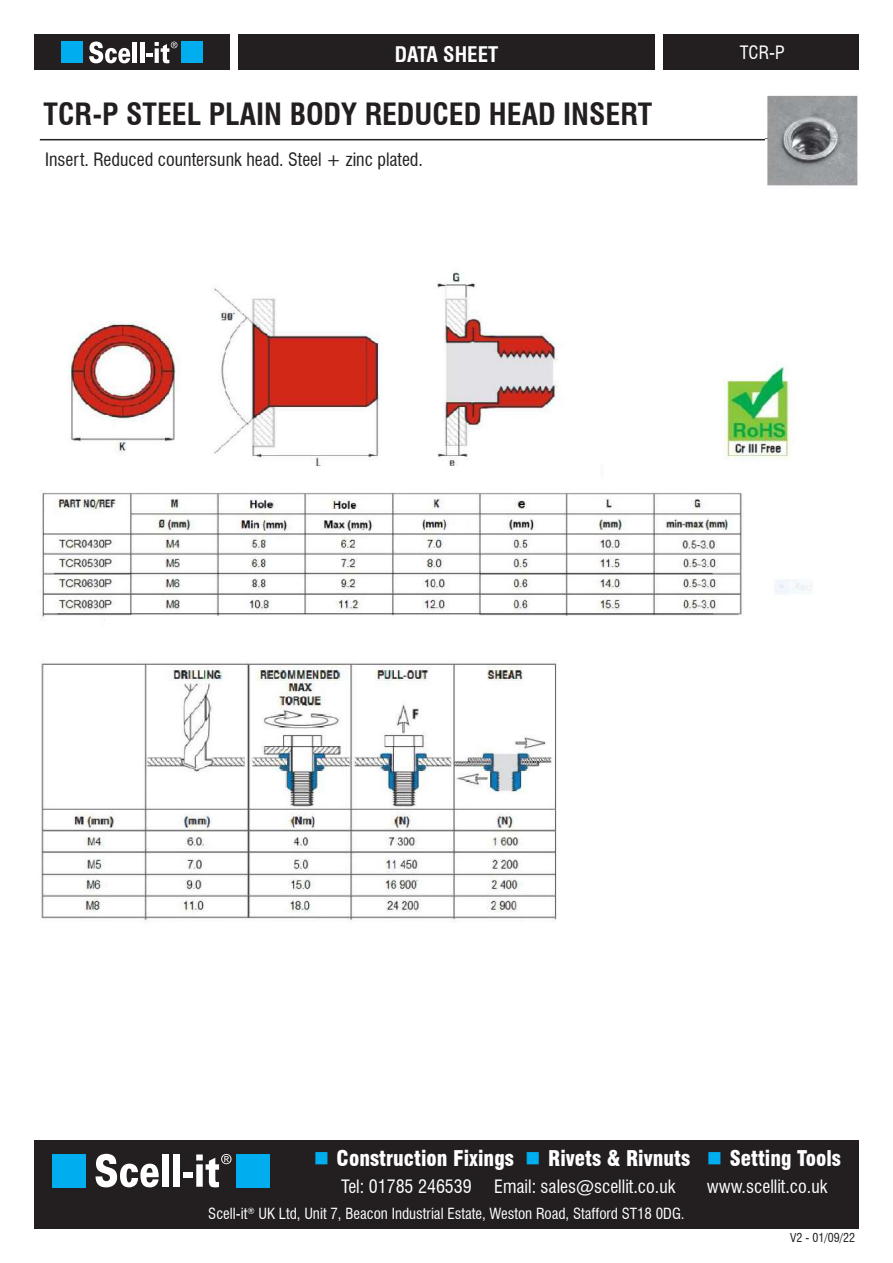
<style>
.page{position:relative;width:893px;height:1263px;background:#fff}
.page>*{position:absolute;margin:0;border:0;box-sizing:border-box;transform-origin:0 0}
.t1{font:700 condensed 30px "Swiss 721 BT";color:#231f20}
.t2{font:900 condensed 21.15px "Swiss 721 BT";color:#fff}
.t3{font:700 condensed 21px "Swiss 721 BT";color:#fff}
.t4{font:condensed 18px "Swiss 721 BT";color:#fff}
.t5{font:condensed 18px "Swiss 721 BT";color:#231f20}
.t6{font:condensed 15px "Swiss 721 BT";color:#fff}
.t7{font:condensed 12px "Swiss 721 BT";color:#231f20}
.s1{color:#00aeef}
</style>
<div class="page">
<div style="left:34px;top:1140px;width:825px;height:89px;background:#231f20"></div>
<div style="left:34px;top:34px;width:196px;height:36px;background:#231f20"></div>
<div style="left:238px;top:34px;width:417px;height:36px;background:#231f20"></div>
<div style="left:663px;top:34px;width:196px;height:35px;background:#231f20"></div>
<div style="left:52px;top:1154px;width:34px;height:33px;background:#00aeef"></div>
<div style="left:237px;top:1154px;width:33px;height:33px;background:#00aeef"></div>
<div style="left:183px;top:1172px;width:10px;height:5px;background:#fff"></div>
<svg style="left:96px;top:1154px;width:63px;height:33px"></svg>
<div style="left:162px;top:1154px;width:7px;height:33px;background:#fff"></div>
<div style="left:174px;top:1154px;width:6px;height:33px;background:#fff"></div>
<svg style="left:196px;top:1154px;width:35px;height:33px"></svg>
<div style="left:61px;top:42px;width:22px;height:21px;background:#00aeef"></div>
<div style="left:181px;top:42px;width:22px;height:21px;background:#00aeef"></div>
<svg style="left:89px;top:42px;width:41px;height:21px"></svg>
<hr style="left:133px;top:42px;width:4px;height:21px;background:#fff">
<hr style="left:140px;top:42px;width:4px;height:21px;background:#fff">
<svg style="left:146px;top:42px;width:31px;height:21px"></svg>
<hr style="left:40px;top:139px;width:819px;height:1px;background:#231f20">
<img style="left:41px;top:272px;width:771px;height:650px">
<img style="left:766px;top:95px;width:93px;height:91px">
<p class="t3" style="left:395px;top:42px;width:105px">DATA SHEET</p>
<p class="t4" style="left:740px;top:42px;width:46px">TCR-P</p>
<p class="t1" style="left:44px;top:96px;width:610px">TCR-P STEEL PLAIN BODY REDUCED HEAD INSERT</p>
<p class="t5" style="left:45px;top:148px;width:379px">Insert. Reduced countersunk head. Steel + zinc plated.</p>
<p class="t2" style="left:314px;top:1146px;width:529px"><span class="s1">■</span> Construction Fixings <span class="s1">■</span> Rivets &amp; Rivnuts <span class="s1">■</span> Setting Tools</p>
<p class="t4" style="left:341px;top:1176px;width:336px">Tel: 01785 246539 Email: sales@scellit.co.uk</p>
<p class="t4" style="left:707px;top:1176px;width:122px">www.scellit.co.uk</p>
<p class="t7" style="left:790px;top:1230px;width:66px">V2 - 01/09/22</p>
<p class="t6" style="left:208px;top:1204px;width:478px">Scell-it<sup>®</sup> UK Ltd, Unit 7, Beacon Industrial Estate, Weston Road, Stafford ST18 0DG.</p>
</div>
